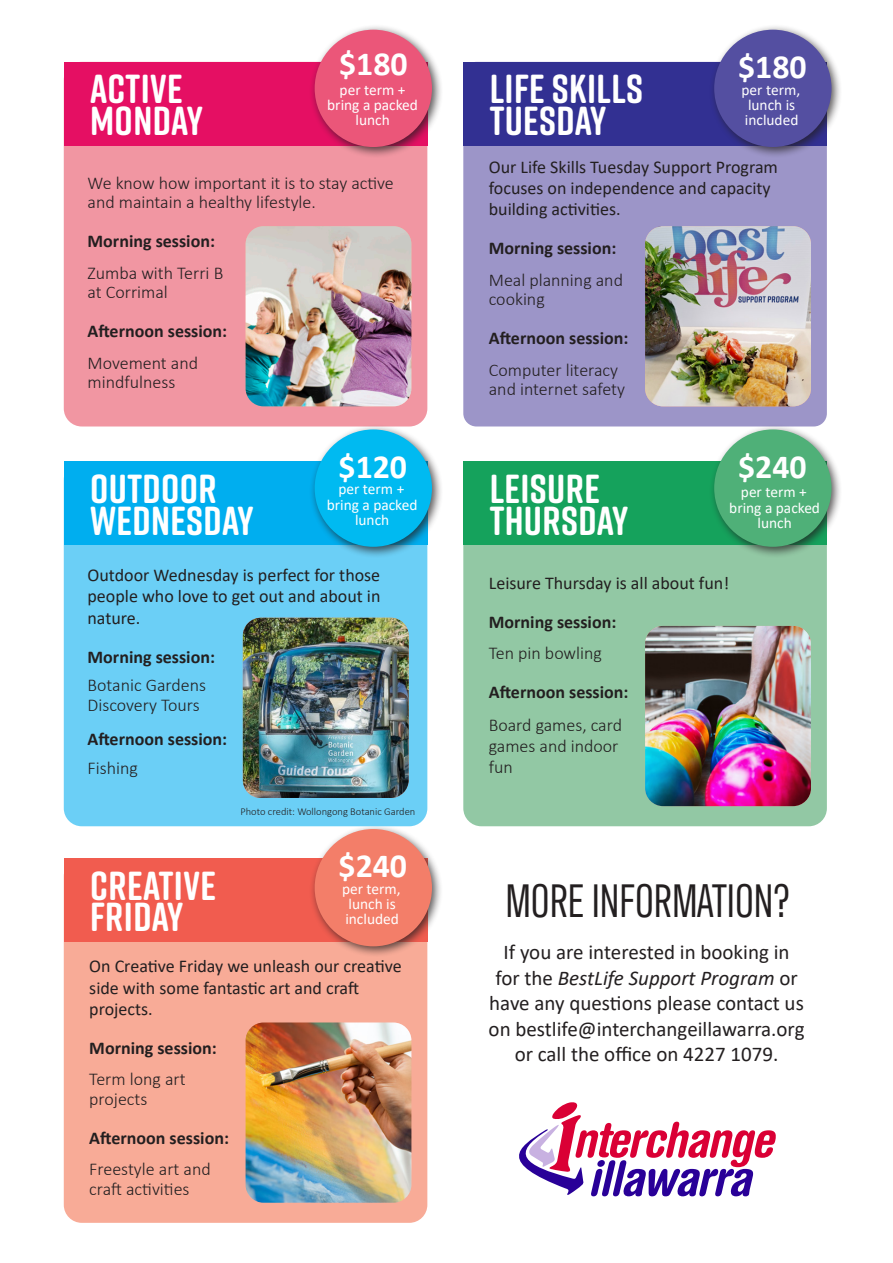
<style>
.page{position:relative;width:893px;height:1263px;background:#fff}
.page>*{position:absolute;margin:0;border:0;box-sizing:border-box;transform-origin:0 0}
.t1{font:48px "Antarctican Headline";color:#231f20}
.t2{font:700 40.5px/31.5px "Rift Soft";letter-spacing:.01em;color:#fff}
.t3{font:700 33.9px "Calibri";color:#fff}
.t4{font:21px/25.5px "Calibri";color:#231f20;text-align:center}
.t5{font:300 18px/19.5px "Calibri";color:#231f20}
.t6{font:18px/21px "Calibri";color:#231f20}
.t7{font:700 18px "Calibri";color:#231f20}
.t8{font:15.45px/15.3px "Calibri";color:#fff;text-align:center}
.t9{font:300 10.5px "Calibri";color:#231f20}
.s1{font-style:italic}
</style>
<div class="page">
<div style="left:64px;top:62px;width:363px;height:364px;background:#f196a2;border-radius:18px"></div>
<div style="left:64px;top:62px;width:363px;height:84px;background:#e50f63"></div>
<img style="left:246px;top:226px;width:165px;height:180px">
<div style="left:309px;top:24px;width:135px;height:135px;background:#231f20;opacity:.75"></div>
<div style="left:315px;top:30px;width:117px;height:117px;background:#eb5679;border-radius:50%"></div>
<div style="left:463px;top:62px;width:364px;height:364px;background:#9c95c8;border-radius:13px"></div>
<div style="left:463px;top:62px;width:364px;height:84px;background:#323092"></div>
<img style="left:645px;top:226px;width:166px;height:180px">
<div style="left:709px;top:24px;width:134px;height:135px;background:#231f20;opacity:.75"></div>
<div style="left:714px;top:30px;width:117px;height:117px;background:#544fa1;border-radius:50%"></div>
<div style="left:64px;top:858px;width:363px;height:365px;background:#f8ab97;border-radius:18px"></div>
<div style="left:64px;top:858px;width:363px;height:84px;background:#f15c4f"></div>
<img style="left:246px;top:1022px;width:165px;height:181px">
<div style="left:309px;top:823px;width:135px;height:135px;background:#231f20;opacity:.75"></div>
<div style="left:315px;top:829px;width:117px;height:117px;background:#f37e69;border-radius:50%"></div>
<div style="left:463px;top:462px;width:364px;height:364px;background:#92c8a4;border-radius:18px"></div>
<div style="left:463px;top:462px;width:364px;height:83px;background:#15a25c"></div>
<img style="left:645px;top:626px;width:166px;height:180px">
<div style="left:709px;top:424px;width:134px;height:134px;background:#231f20;opacity:.75"></div>
<div style="left:714px;top:429px;width:117px;height:118px;background:#4fb078;border-radius:50%"></div>
<svg style="left:519px;top:1102px;width:257px;height:94px"></svg>
<div style="left:64px;top:462px;width:363px;height:364px;background:#6bcff6;border-radius:18px"></div>
<div style="left:64px;top:462px;width:363px;height:83px;background:#00aeef"></div>
<img style="left:243px;top:618px;width:166px;height:180px">
<div style="left:309px;top:424px;width:135px;height:134px;background:#231f20;opacity:.75"></div>
<div style="left:315px;top:429px;width:117px;height:118px;background:#00baf1;border-radius:50%"></div>
<h2 class="t2" style="left:90px;top:73px;width:114px">ACTIVE<br>MONDAY</h2>
<h3 class="t3" style="left:339px;top:40px;width:70px">$180</h3>
<p class="t8" style="left:327px;top:81px;width:92px">per term + bring a packed lunch</p>
<p class="t5" style="left:88px;top:173px;width:308px">We know how important it is to stay active and maintain a healthy lifestyle.</p>
<p class="t7" style="left:88px;top:229px;width:129px">Morning session:</p>
<p class="t5" style="left:88px;top:263px;width:137px">Zumba with Terri B at Corrimal</p>
<p class="t7" style="left:88px;top:319px;width:141px">Afternoon session:</p>
<p class="t5" style="left:88px;top:353px;width:112px">Movement and mindfulness</p>
<h2 class="t2" style="left:90px;top:472px;width:165px">OUTDOOR<br>WEDNESDAY</h2>
<h3 class="t3" style="left:338px;top:442px;width:70px">$120</h3>
<p class="t8" style="left:327px;top:481px;width:92px">per term + bring a packed lunch</p>
<p class="t6" style="left:88px;top:564px;width:294px;text-align:justify">Outdoor Wednesday is perfect for those people who love to get out and about in nature.</p>
<p class="t7" style="left:88px;top:644px;width:129px">Morning session:</p>
<p class="t5" style="left:88px;top:675px;width:120px">Botanic Gardens<br>Discovery Tours</p>
<p class="t7" style="left:88px;top:726px;width:141px">Afternoon session:</p>
<p class="t5" style="left:88px;top:758px;width:52px">Fishing</p>
<h2 class="t2" style="left:90px;top:869px;width:127px">CREATIVE<br>FRIDAY</h2>
<p class="t9" style="left:240px;top:805px;width:176px">Photo credit: Wollongong Botanic Garden</p>
<h3 class="t3" style="left:338px;top:842px;width:70px">$240</h3>
<p class="t8" style="left:342px;top:881px;width:60px;text-align:left">per term, lunch is included</p>
<p class="t6" style="left:89px;top:955px;width:314px">On Creative Friday we unleash our creative side with some fantastic art and craft projects.</p>
<p class="t7" style="left:89px;top:1035px;width:129px">Morning session:</p>
<p class="t5" style="left:89px;top:1069px;width:98px">Term long art projects</p>
<p class="t7" style="left:89px;top:1125px;width:141px">Afternoon session:</p>
<p class="t5" style="left:89px;top:1159px;width:123px">Freestyle art and craft activities</p>
<h2 class="t2" style="left:490px;top:73px;width:155px">LIFE SKILLS<br>TUESDAY</h2>
<h3 class="t3" style="left:738px;top:43px;width:70px">$180</h3>
<p class="t8" style="left:742px;top:81px;width:60px;text-align:left">per term, lunch is included</p>
<p class="t6" style="left:489px;top:156px;width:291px">Our Life Skills Tuesday Support Program focuses on independence and capacity building activities.</p>
<p class="t7" style="left:489px;top:235px;width:129px">Morning session:</p>
<p class="t5" style="left:489px;top:270px;width:136px">Meal planning and cooking</p>
<p class="t7" style="left:489px;top:325px;width:141px">Afternoon session:</p>
<p class="t5" style="left:489px;top:360px;width:138px">Computer literacy and internet safety</p>
<h2 class="t2" style="left:490px;top:472px;width:141px">LEISURE<br>THURSDAY</h2>
<h3 class="t3" style="left:738px;top:442px;width:70px">$240</h3>
<p class="t8" style="left:729px;top:484px;width:92px">per term + bring a packed lunch</p>
<p class="t6" style="left:489px;top:572px;width:242px">Leisure Thursday is all about fun!</p>
<p class="t7" style="left:489px;top:609px;width:129px">Morning session:</p>
<p class="t5" style="left:489px;top:643px;width:115px">Ten pin bowling</p>
<p class="t7" style="left:489px;top:679px;width:141px">Afternoon session:</p>
<p class="t5" style="left:489px;top:714px;width:135px;line-height:21px">Board games, card games and indoor fun</p>
<h1 class="t1" style="left:505px;top:868px;width:286px">MORE INFORMATION?</h1>
<p class="t4" style="left:489px;top:939px;width:317px">If you are interested in booking in<br>for the <span class="s1">BestLife Support Program</span> or have any questions please contact us on bestlife@interchangeillawarra.org or call the office on 4227 1079.</p>
</div>
